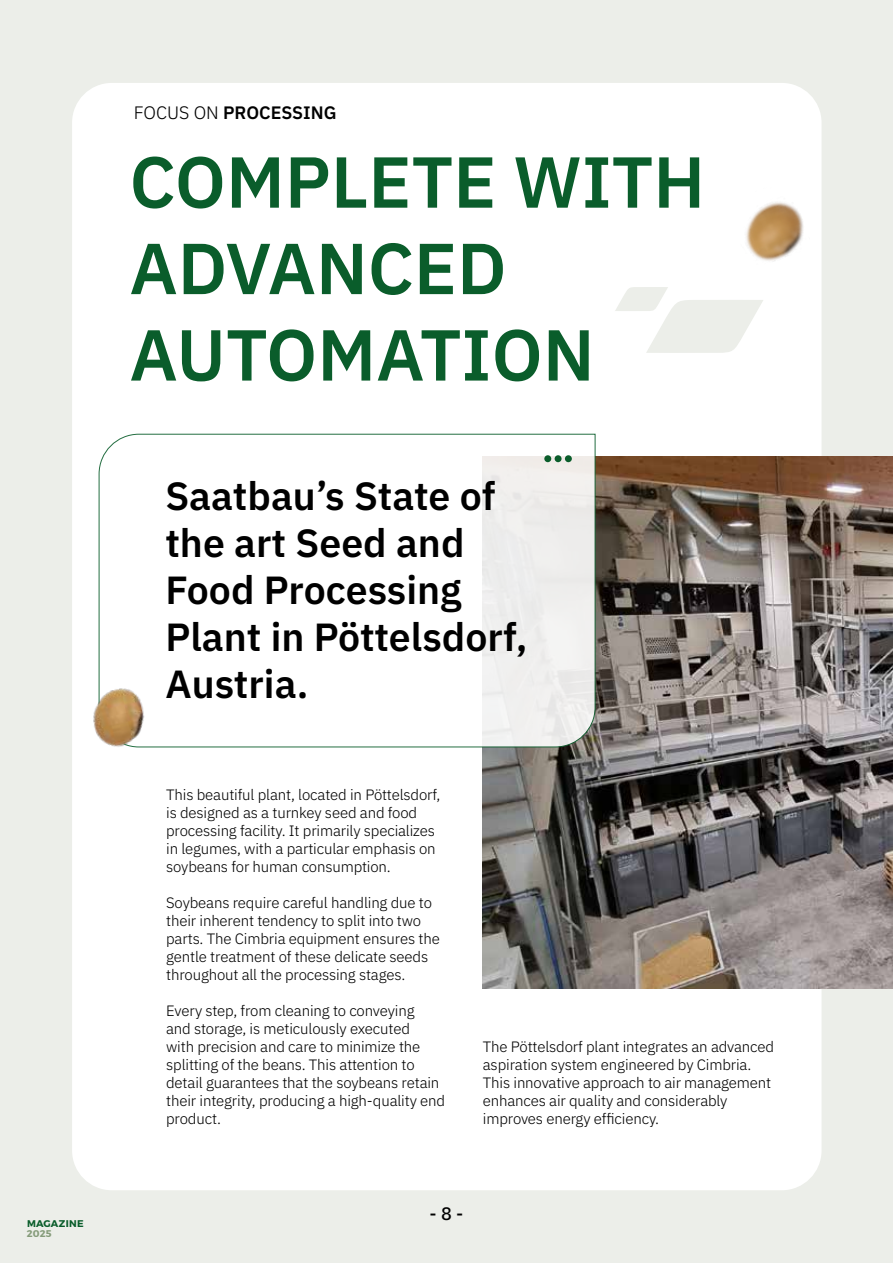
<style>
.page{position:relative;width:893px;height:1263px;background:#eceee9}
.page>*{position:absolute;margin:0;border:0;box-sizing:border-box;transform-origin:0 0}
.t1{font:600 72px/86.4px "Anuphan";color:#0a5d2b}
.t2{font:600 39.3px/47.1px "Anuphan";color:#000}
.t3{font:600 18px "Anuphan";color:#000}
.t4{font:500 18px "Anuphan";color:#000}
.t5{font:300 15px/18px "Anuphan";letter-spacing:-.01em;color:#000}
.t6{font:700 9.75px "Montserrat";letter-spacing:.03em;color:#0a5d2b}
.t7{font:700 9.75px "Montserrat";color:#869c7b}
.s1{font-weight:300}
</style>
<div class="page">
<div style="left:72px;top:83px;width:749px;height:1107px;background:#fff;border-radius:40px"></div>
<svg style="left:615px;top:287px;width:148px;height:66px"></svg>
<img style="left:746px;top:169px;width:93px;height:106px">
<img style="left:483px;top:456px;width:410px;height:532px">
<svg style="left:99px;top:434px;width:497px;height:313px"></svg>
<div style="left:544px;top:455px;width:7px;height:7px;background:#0a5d2b;border-radius:50%"></div>
<div style="left:565px;top:455px;width:7px;height:7px;background:#0a5d2b;border-radius:50%"></div>
<div style="left:555px;top:455px;width:7px;height:7px;background:#0a5d2b;border-radius:50%"></div>
<img style="left:67px;top:674px;width:95px;height:106px">
<p class="t6" style="left:27px;top:1217px;width:58px">MAGAZINE</p>
<p class="t7" style="left:27px;top:1227px;width:26px">2025</p>
<p class="t3" style="left:134px;top:99px;width:204px"><span class="s1">FOCUS ON</span> PROCESSING</p>
<h1 class="t1" style="left:129px;top:134px;width:577px">COMPLETE WITH<br>ADVANCED<br>AUTOMATION</h1>
<h2 class="t2" style="left:165px;top:469px;width:364px">Saatbau’s State of the art Seed and<br>Food Processing<br>Plant in Pöttelsdorf,<br>Austria.</h2>
<p class="t5" style="left:166px;top:784px;width:276px">This beautiful plant, located in Pöttelsdorf, is designed as a turnkey seed and food processing facility. It primarily specializes in legumes, with a particular emphasis on soybeans for human consumption.</p>
<p class="t5" style="left:166px;top:892px;width:275px">Soybeans require careful handling due to their inherent tendency to split into two parts. The Cimbria equipment ensures the gentle treatment of these delicate seeds throughout all the processing stages.</p>
<p class="t5" style="left:166px;top:1000px;width:281px">Every step, from cleaning to conveying<br>and storage, is meticulously executed<br>with precision and care to minimize the splitting of the beans. This attention to detail guarantees that the soybeans retain their integrity, producing a high-quality end product.</p>
<p class="t5" style="left:483px;top:1036px;width:293px">The Pöttelsdorf plant integrates an advanced aspiration system engineered by Cimbria.<br>This innovative approach to air management enhances air quality and considerably improves energy efficiency.</p>
<p class="t4" style="left:430px;top:1199px;width:35px">- 8 -</p>
</div>
